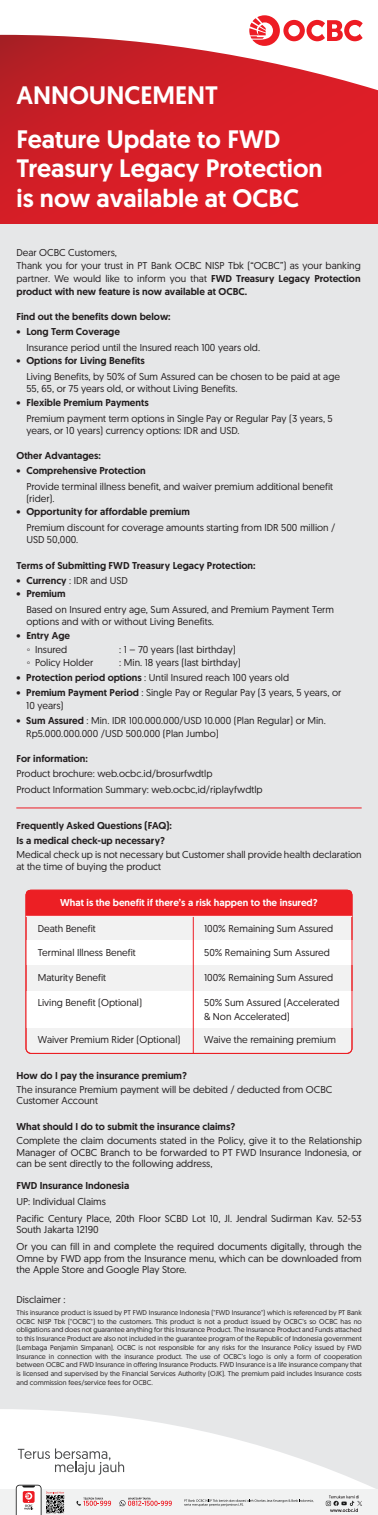
<style>
.page{position:relative;width:378px;height:1515px;background:#fff}
.page>*{position:absolute;margin:0;border:0;box-sizing:border-box;transform-origin:0 0}
.t1{font:500 25.2px/44.4px "Geomanist";color:#fff}
.t2{font:9.97px/11.5px "Geomanist";color:#231f20}
.t3{font:500 9.97px/15px "Geomanist";color:#231f20}
.t4{font:500 9.97px "Geomanist";color:#fff}
.t5{font:7px/8.8px "Geomanist";color:#231f20;text-align:justify}
.s1{font-weight:500}
.s2{font-family:"Times New Roman"}
</style>
<div class="page">
<div style="left:0;top:31px;width:378px;height:365px;background:linear-gradient(to right,#cd1e26,#e21e27)"></div>
<svg style="left:0;top:31px;width:378px;height:59px"></svg>
<svg style="left:249px;top:15px;width:114px;height:31px"></svg>
<div style="left:0;top:225px;width:378px;height:1290px;background:#e6e7e8"></div>
<hr style="left:16px;top:808px;width:346px;height:1px;background:#ed1c24">
<svg style="left:0;top:1409px;width:375px;height:80px;fill:#fff"></svg>
<svg style="left:18px;top:1448px;width:106px;height:26px;background:#e0e0e0"></svg>
<div style="left:0;top:1489px;width:378px;height:26px;background:#f1f2f2"></div>
<svg style="left:326px;top:1495px;width:36px;height:17px"></svg>
<svg style="left:120px;top:1497px;width:52px;height:9px"></svg>
<svg style="left:76px;top:1497px;width:35px;height:8px"></svg>
<svg style="left:184px;top:1499px;width:130px;height:7px"></svg>
<svg style="left:16px;top:1484px;width:49px;height:31px"></svg>
<div style="left:26px;top:890px;width:326px;height:163px;background:#f2f2f2;border-radius:5px"></div>
<div style="left:26px;top:890px;width:326px;height:26px;background:#ec1f24"></div>
<div style="left:26px;top:991px;width:326px;height:37px;background:#fff"></div>
<div style="left:26px;top:940px;width:326px;height:25px;background:#fff"></div>
<hr style="left:193px;top:915px;width:1px;height:138px;background:#ee1e25">
<div style="left:26px;top:890px;width:326px;height:163px;border:1px solid #ec1f24;border-radius:5px"></div>
<hr style="left:26px;top:916px;width:326px;height:1px;background:#fff">
<h1 class="t1" style="left:16px;top:72px;width:265px">ANNOUNCEMENT<br>Feature Update to FWD</h1>
<h1 class="t1" style="left:16px;top:154px;width:308px;line-height:29.4px">Treasury Legacy Protection is now available at OCBC</h1>
<p class="t2" style="left:16px;top:245px;width:346px;line-height:12.9px">Dear OCBC Customers,<br>Thank you for your trust in PT Bank OCBC NISP Tbk (“OCBC”) as your banking partner. We would like to inform you that <span class="s1">FWD Treasury Legacy Protection product with new feature is now available at OCBC.</span></p>
<p class="t3" style="left:16px;top:309px;width:156px">Find out the benefits down below:</p>
<p class="t2" style="left:26px;top:324px;width:235px;line-height:15.4px;text-indent:-10px">• <span class="s1">Long Term Coverage<br></span>Insurance period until the Insured reach 100 years old.</p>
<p class="t2" style="left:26px;top:353px;width:315px;line-height:15.7px;text-indent:-10px">• <span class="s1">Options for Living Benefits<br></span>Living Benefits, by 50% of Sum Assured can be chosen to be paid at age</p>
<p class="t2" style="left:26px;top:383px;width:213px">55, 65, or 75 years old, or without Living Benefits.</p>
<p class="t2" style="left:26px;top:394px;width:308px;line-height:15.7px;text-indent:-10px">• <span class="s1">Flexible Premium Payments<br></span>Premium payment term options in Single Pay or Regular Pay (3 years, 5</p>
<p class="t2" style="left:26px;top:424px;width:215px">years, or 10 years) currency options: IDR and USD.</p>
<p class="t3" style="left:16px;top:448px;width:86px">Other Advantages:</p>
<p class="t2" style="left:26px;top:463px;width:308px;line-height:15.4px;text-indent:-10px">• <span class="s1">Comprehensive Protection<br></span>Provide terminal illness benefit, and waiver premium additional benefit</p>
<p class="t2" style="left:26px;top:492px;width:30px">(rider).</p>
<p class="t2" style="left:26px;top:504px;width:311px;line-height:15.7px;text-indent:-10px">• <span class="s1">Opportunity for affordable premium<br></span>Premium discount for coverage amounts starting from IDR 500 million /</p>
<p class="t2" style="left:26px;top:534px;width:53px">USD 50,000.</p>
<p class="t3" style="left:16px;top:557px;width:241px">Terms of Submitting FWD Treasury Legacy Protection:</p>
<p class="t2" style="left:16px;top:574px;width:113px">• <span class="s1">Currency</span> : IDR and USD</p>
<p class="t2" style="left:26px;top:586px;width:309px;line-height:15.7px;text-indent:-10px">• <span class="s1">Premium<br></span>Based on Insured entry age, Sum Assured, and Premium Payment Term</p>
<p class="t2" style="left:26px;top:616px;width:189px">options and with or without Living Benefits.</p>
<p class="t2" style="left:16px;top:628px;width:55px;line-height:13.6px;text-align:right">• <span class="s1">Entry Age </span><span class="s2">◦</span> Insured</p>
<p class="t2" style="left:119px;top:643px;width:118px">: 1 – 70 years (last birthday)</p>
<p class="t2" style="left:27px;top:657px;width:68px"><span class="s2">◦</span> Policy Holder</p>
<p class="t2" style="left:119px;top:657px;width:123px">: Min. 18 years (last birthday)</p>
<p class="t2" style="left:16px;top:671px;width:274px">• <span class="s1">Protection period options</span> : Until Insured reach 100 years old</p>
<p class="t2" style="left:26px;top:686px;width:317px;line-height:12.2px;text-indent:-10px">• <span class="s1">Premium Payment Period</span> : Single Pay or Regular Pay (3 years, 5 years, or<br>10 years)</p>
<p class="t2" style="left:26px;top:714px;width:301px;line-height:12.2px;text-indent:-10px">• <span class="s1">Sum Assured</span> : Min. IDR 100.000.000/USD 10.000 (Plan Regular) or Min.<br>Rp5.000.000.000 /USD 500.000 (Plan Jumbo)</p>
<p class="t3" style="left:16px;top:751px;width:73px">For information:</p>
<p class="t2" style="left:16px;top:766px;width:248px;line-height:15px">Product brochure: web.ocbc.id/brosurfwdtlp<br>Product Information Summary: web.ocbc,id/riplayfwdtlp</p>
<p class="t3" style="left:16px;top:818px;width:157px">Frequently Asked Questions (FAQ):<br>Is a medical check-up necessary?</p>
<p class="t2" style="left:16px;top:848px;width:347px">Medical check up is not necessary but Customer shall provide health declaration at the time of buying the product</p>
<p class="t4" style="left:60px;top:896px;width:259px">What is the benefit if there’s a risk happen to the insured?</p>
<p class="t2" style="left:38px;top:922px;width:60px">Death Benefit</p>
<p class="t2" style="left:38px;top:947px;width:100px">Terminal Illness Benefit</p>
<p class="t2" style="left:38px;top:971px;width:70px">Maturity Benefit</p>
<p class="t2" style="left:38px;top:996px;width:106px">Living Benefit (Optional)</p>
<p class="t2" style="left:38px;top:1034px;width:144px">Waiver Premium Rider (Optional)</p>
<p class="t2" style="left:204px;top:922px;width:131px">100% Remaining Sum Assured</p>
<p class="t2" style="left:204px;top:947px;width:127px">50% Remaining Sum Assured</p>
<p class="t2" style="left:204px;top:971px;width:131px">100% Remaining Sum Assured</p>
<p class="t2" style="left:204px;top:996px;width:137px;line-height:13.3px">50% Sum Assured (Accelerated &amp; Non Accelerated)</p>
<p class="t2" style="left:204px;top:1034px;width:133px">Waive the remaining premium</p>
<p class="t3" style="left:16px;top:1068px;width:172px">How do I pay the insurance premium?</p>
<p class="t2" style="left:16px;top:1083px;width:317px">The insurance Premium payment will be debited / deducted from OCBC<br>Customer Account</p>
<p class="t3" style="left:16px;top:1119px;width:220px">What should I do to submit the insurance claims?</p>
<p class="t2" style="left:16px;top:1134px;width:347px;text-align:justify">Complete the claim documents stated in the Policy, give it to the Relationship Manager of OCBC Branch to be forwarded to PT FWD Insurance Indonesia, or can be sent directly to the following address,</p>
<p class="t3" style="left:16px;top:1177px;width:114px">FWD Insurance Indonesia</p>
<p class="t2" style="left:16px;top:1193px;width:347px;line-height:16.4px">UP: Individual Claims<br>Pacific Century Place, 20th Floor SCBD Lot 10, Jl. Jendral Sudirman Kav. 52-53</p>
<p class="t2" style="left:16px;top:1221px;width:347px;line-height:16.8px">South Jakarta 12190<br>Or you can fill in and complete the required documents digitally, through the</p>
<p class="t2" style="left:16px;top:1252px;width:347px">Omne by FWD app from the Insurance menu, which can be downloaded from the Apple Store and Google Play Store.</p>
<p class="t2" style="left:16px;top:1293px;width:51px">Disclaimer :</p>
<p class="t5" style="left:16px;top:1307px;width:347px">This insurance product is issued by PT FWD Insurance Indonesia ("FWD Insurance") which is referenced by PT Bank OCBC NISP Tbk ("OCBC") to the customers. This product is not a product issued by OCBC’s so OCBC has no obligations and does not guarantee anything for this Insurance Product. The Insurance Product and Funds attached to this Insurance Product are also not included in the guarantee program of the Republic of Indonesia government (Lembaga Penjamin Simpanan). OCBC is not responsible for any risks for the Insurance Policy issued by FWD Insurance in connection with the insurance product. The use of OCBC’s logo is only a form of cooperation between OCBC and FWD Insurance in offering Insurance Products. FWD Insurance is a life insurance company that is licensed and supervised by the Financial Services Authority (OJK). The premium paid includes Insurance costs and commission fees/service fees for OCBC.</p>
</div>
